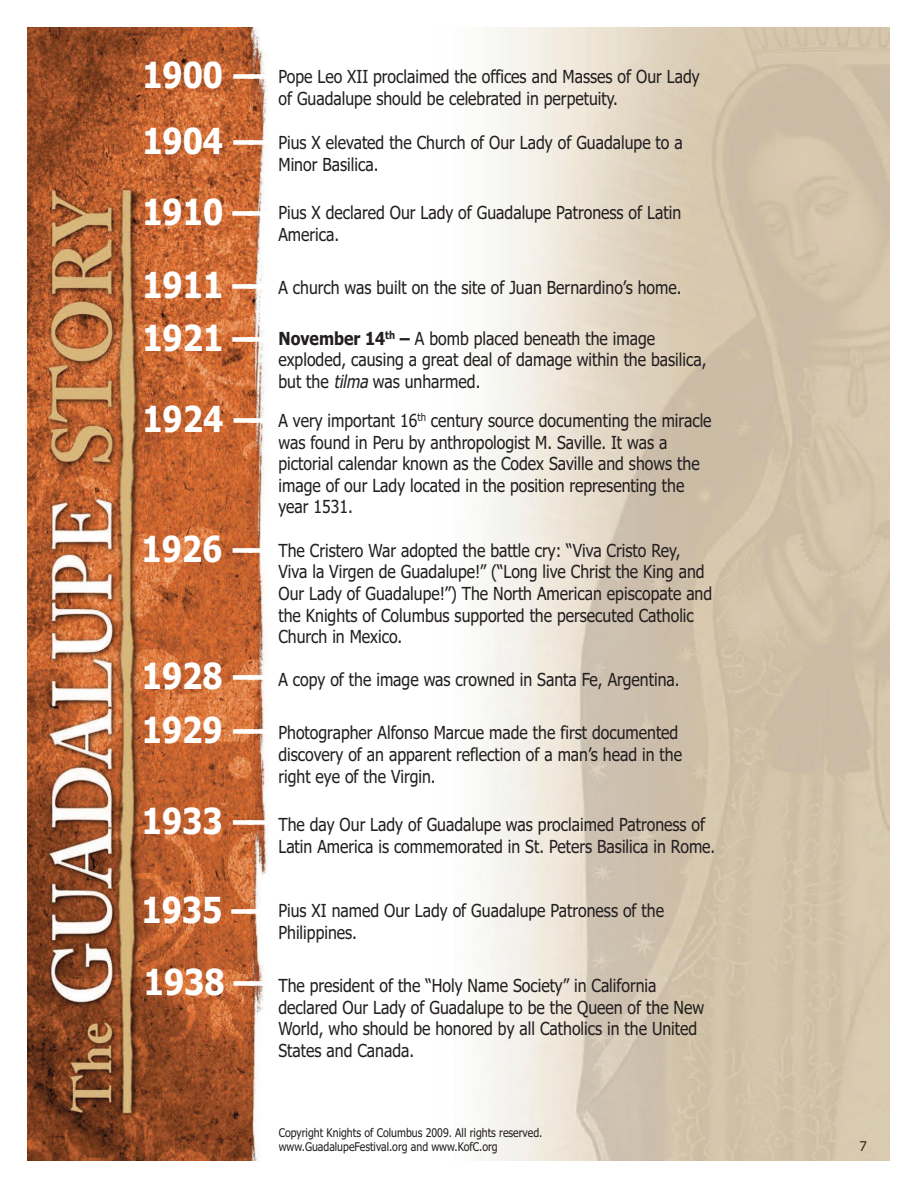
<style>
.page{position:relative;width:918px;height:1188px;background:#fff}
.page>*{position:absolute;margin:0;border:0;box-sizing:border-box;transform-origin:0 0}
.t1{font:700 36px "Tahoma";color:#fff;scale:.88 1}
.t2{font:18px/21.6px "Tahoma";color:#231f20;scale:.88 1}
.t3{font:13.5px "Tahoma";color:#3e2623}
.t4{font:12px/14.4px "Tahoma";color:#231f20;scale:.88 1}
.s1{font-weight:700;font-size:36px;color:#fff}
.s2{font-weight:700}
.s3{font-style:italic}
</style>
<div class="page">
<img style="left:27px;top:27px;width:241px;height:1134px">
<p class="t2" style="left:278px;top:66px;width:480px;text-indent:-136px"><span class="s1">1900 ––</span> Pope Leo XII proclaimed the offices and Masses of Our Lady of Guadalupe should be celebrated in perpetuity.</p>
<p class="t2" style="left:278px;top:132px;width:461px;text-indent:-136px"><span class="s1">1904 ––</span> Pius X elevated the Church of Our Lady of Guadalupe to a<br>Minor Basilica.</p>
<h1 class="t1" style="left:142px;top:191px;width:144px">1910 ––</h1>
<p class="t2" style="left:278px;top:202px;width:459px">Pius X declared Our Lady of Guadalupe Patroness of Latin<br>America.</p>
<p class="t2" style="left:142px;top:277px;width:614px"><span class="s1">1911 ––</span> A church was built on the site of Juan Bernardino’s home.</p>
<h1 class="t1" style="left:142px;top:317px;width:144px">1921 ––</h1>
<p class="t2" style="left:278px;top:328px;width:488px"><span class="s2">November 14</span><sup>th</sup> <span class="s2">–</span> A bomb placed beneath the image exploded, causing a great deal of damage within the basilica, but the <span class="s3">tilma</span>was unharmed.</p>
<p class="t2" style="left:278px;top:410px;width:494px;text-indent:-136px"><span class="s1">1924 ––</span> A very important 16<sup>th</sup> century source documenting the miracle was found in Peru by anthropologist M. Saville. It was a pictorial calendar known as the Codex Saville and shows the image of our Lady located in the position representing the year 1531.</p>
<p class="t2" style="left:278px;top:540px;width:494px">The Cristero War adopted the battle cry: “Viva Cristo Rey, Viva la Virgen de Guadalupe!” (“Long live Christ the King and Our Lady of Guadalupe!”) The North American episcopate and the Knights of Columbus supported the persecuted Catholic Church in Mexico.</p>
<p class="t2" style="left:278px;top:669px;width:457px">A copy of the image was crowned in Santa Fe, Argentina.</p>
<h1 class="t1" style="left:142px;top:528px;width:146px">1926 ––</h1>
<h1 class="t1" style="left:142px;top:655px;width:146px">1928 ––</h1>
<h1 class="t1" style="left:142px;top:709px;width:146px">1929 ––</h1>
<h1 class="t1" style="left:142px;top:801px;width:146px">1933 ––</h1>
<p class="t2" style="left:278px;top:722px;width:460px">Photographer Alfonso Marcue made the first documented discovery of an apparent reflection of a man’s head in the right eye of the Virgin.</p>
<p class="t2" style="left:278px;top:814px;width:498px">The day Our Lady of Guadalupe was proclaimed Patroness of<br>Latin America is commemorated in St. Peters Basilica in Rome.</p>
<p class="t2" style="left:278px;top:900px;width:440px;text-indent:-137px"><span class="s1">1935 ––</span> Pius XI named Our Lady of Guadalupe Patroness of the<br>Philippines.</p>
<p class="t2" style="left:278px;top:975px;width:485px;text-indent:-134px"><span class="s1">1938 ––</span> The president of the “Holy Name Society” in California declared Our Lady of Guadalupe to be the Queen of the New World, who should be honored by all Catholics in the United States and Canada.</p>
<p class="t4" style="left:279px;top:1126px;width:301px">Copyright Knights of Columbus 2009. All rights reserved. www.GuadalupeFestival.org and www.KofC.org</p>
<p class="t3" style="left:859px;top:1138px;width:9px">7</p>
</div>
